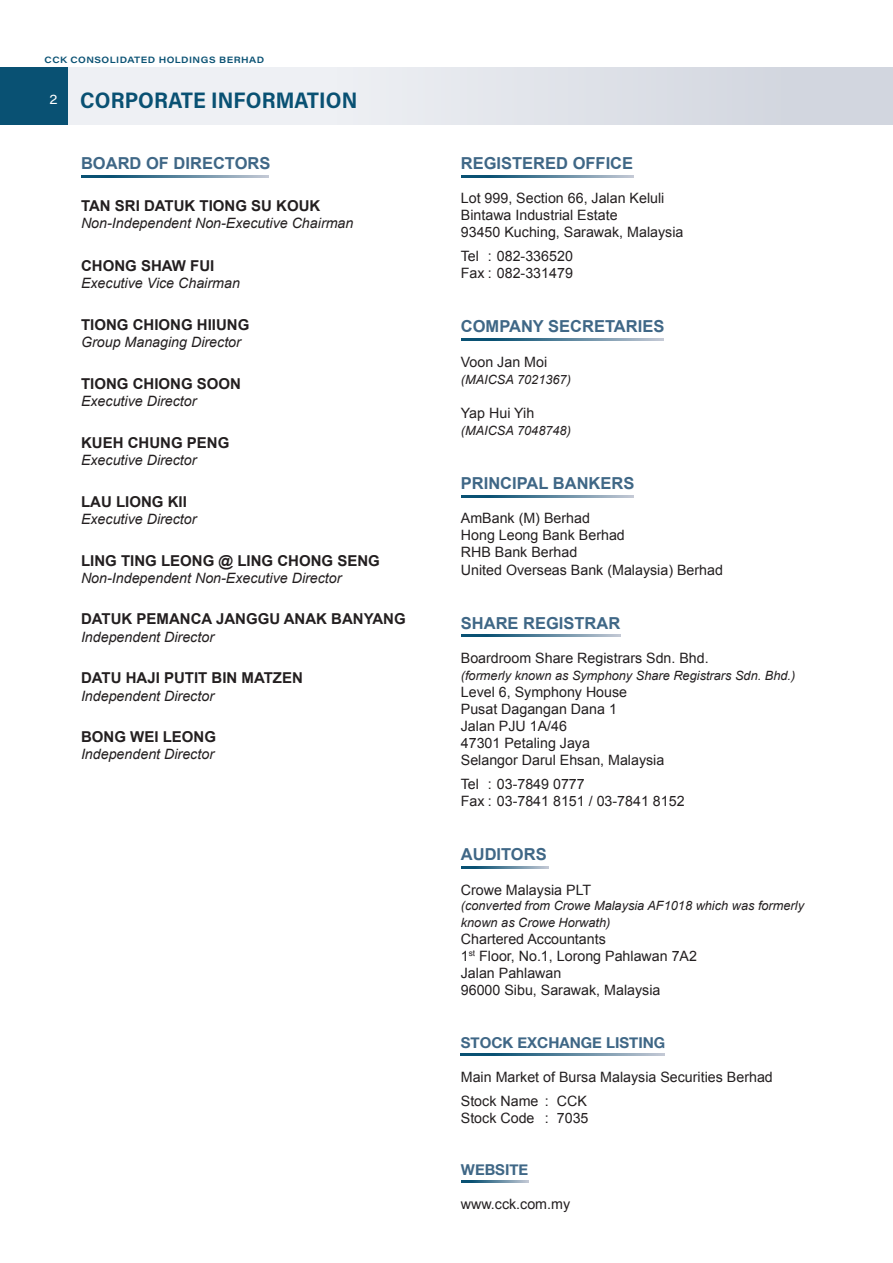
<style>
.page{position:relative;width:893px;height:1263px;background:#fff}
.page>*{position:absolute;margin:0;border:0;box-sizing:border-box;transform-origin:0 0}
.t1{font:700 22.5px "Acumin Pro Semi Cond";letter-spacing:.005em;color:#095173}
.t2{font:700 16.5px "Arial";color:#3f6786}
.t3{font:700 15px "Arial";color:#231f20}
.t4{font:700 15px "Helvetica Neue";color:#3f6786}
.t5{font:14.25px "Arial";color:#231f20}
.t6{font:italic 14.25px "Arial";color:#231f20}
.t7{font:13.5px "Acumin Pro Wide";color:#fff}
.t8{font:italic 12.75px/17.1px "Arial";color:#231f20}
.t9{font:600 9px "Acumin Pro Wide";letter-spacing:.05em;color:#095173}
</style>
<div class="page">
<div style="left:68px;top:68px;width:825px;height:57px;background:linear-gradient(to right,#f5f6f9,#d1d5de)"></div>
<div style="left:0;top:68px;width:68px;height:57px;background:#095173"></div>
<hr style="left:81px;top:175px;width:188px;height:2px;background:#c5cad6">
<hr style="left:461px;top:175px;width:173px;height:2px;background:#c5cad6">
<hr style="left:461px;top:338px;width:202px;height:2px;background:#c5cad6">
<hr style="left:461px;top:495px;width:173px;height:2px;background:#c5cad6">
<hr style="left:461px;top:634px;width:160px;height:3px;background:#c5cad6">
<hr style="left:461px;top:866px;width:88px;height:2px;background:#c5cad6">
<hr style="left:461px;top:1053px;width:204px;height:2px;background:#c5cad6">
<hr style="left:461px;top:1181px;width:67px;height:2px;background:#c5cad6">
<p class="t9" style="left:45px;top:53px;width:221px">CCK CONSOLIDATED HOLDINGS BERHAD</p>
<p class="t7" style="left:49px;top:90px;width:9px">2</p>
<p class="t1" style="left:80px;top:84px;width:279px">CORPORATE INFORMATION</p>
<p class="t2" style="left:81px;top:152px;width:191px">BOARD OF DIRECTORS</p>
<p class="t3" style="left:81px;top:196px;width:241px">TAN SRI DATUK TIONG SU KOUK</p>
<p class="t6" style="left:81px;top:214px;width:274px">Non-Independent Non-Executive Chairman</p>
<p class="t3" style="left:81px;top:256px;width:135px">CHONG SHAW FUI</p>
<p class="t6" style="left:81px;top:274px;width:160px">Executive Vice Chairman</p>
<p class="t3" style="left:81px;top:314px;width:170px">TIONG CHIONG HIIUNG</p>
<p class="t6" style="left:81px;top:333px;width:161px">Group Managing Director</p>
<p class="t3" style="left:81px;top:373px;width:162px">TIONG CHIONG SOON</p>
<p class="t6" style="left:81px;top:391px;width:117px">Executive Director</p>
<p class="t3" style="left:81px;top:432px;width:150px">KUEH CHUNG PENG</p>
<p class="t6" style="left:81px;top:450px;width:117px">Executive Director</p>
<p class="t3" style="left:81px;top:491px;width:107px">LAU LIONG KII</p>
<p class="t6" style="left:81px;top:509px;width:117px">Executive Director</p>
<p class="t3" style="left:81px;top:550px;width:300px">LING TING LEONG @ LING CHONG SENG</p>
<p class="t6" style="left:81px;top:568px;width:262px">Non-Independent Non-Executive Director</p>
<p class="t3" style="left:81px;top:609px;width:326px">DATUK PEMANCA JANGGU ANAK BANYANG</p>
<p class="t6" style="left:81px;top:627px;width:135px">Independent Director</p>
<p class="t3" style="left:81px;top:668px;width:223px">DATU HAJI PUTIT BIN MATZEN</p>
<p class="t6" style="left:81px;top:686px;width:135px">Independent Director</p>
<p class="t3" style="left:81px;top:727px;width:137px">BONG WEI LEONG</p>
<p class="t6" style="left:81px;top:745px;width:135px">Independent Director</p>
<p class="t2" style="left:461px;top:152px;width:174px">REGISTERED OFFICE</p>
<p class="t5" style="left:461px;top:189px;width:205px">Lot 999, Section 66, Jalan Keluli</p>
<p class="t5" style="left:461px;top:206px;width:158px">Bintawa Industrial Estate</p>
<p class="t5" style="left:461px;top:223px;width:224px">93450 Kuching, Sarawak, Malaysia</p>
<p class="t5" style="left:461px;top:247px;width:114px">Tel : 082-336520</p>
<p class="t5" style="left:461px;top:264px;width:114px">Fax : 082-331479</p>
<p class="t2" style="left:461px;top:316px;width:205px">COMPANY SECRETARIES</p>
<p class="t5" style="left:461px;top:352px;width:88px">Voon Jan Moi</p>
<p class="t8" style="left:461px;top:371px;width:112px">(MAICSA 7021367)</p>
<p class="t5" style="left:461px;top:404px;width:75px">Yap Hui Yih</p>
<p class="t8" style="left:461px;top:422px;width:112px">(MAICSA 7048748)</p>
<p class="t2" style="left:461px;top:472px;width:175px">PRINCIPAL BANKERS</p>
<p class="t5" style="left:461px;top:509px;width:131px">AmBank (M) Berhad</p>
<p class="t5" style="left:461px;top:526px;width:165px">Hong Leong Bank Berhad</p>
<p class="t5" style="left:461px;top:543px;width:118px">RHB Bank Berhad</p>
<p class="t5" style="left:461px;top:560px;width:264px">United Overseas Bank (Malaysia) Berhad</p>
<p class="t2" style="left:461px;top:612px;width:161px">SHARE REGISTRAR</p>
<p class="t5" style="left:461px;top:648px;width:249px">Boardroom Share Registrars Sdn. Bhd.</p>
<p class="t8" style="left:461px;top:667px;width:336px">(formerly known as Symphony Share Registrars Sdn. Bhd.)</p>
<p class="t5" style="left:461px;top:683px;width:168px">Level 6, Symphony House</p>
<p class="t5" style="left:461px;top:700px;width:158px">Pusat Dagangan Dana 1</p>
<p class="t5" style="left:461px;top:717px;width:108px">Jalan PJU 1A/46</p>
<p class="t5" style="left:461px;top:734px;width:131px">47301 Petaling Jaya</p>
<p class="t5" style="left:461px;top:751px;width:205px">Selangor Darul Ehsan, Malaysia</p>
<p class="t5" style="left:461px;top:775px;width:125px">Tel : 03-7849 0777</p>
<p class="t5" style="left:461px;top:792px;width:225px">Fax : 03-7841 8151 / 03-7841 8152</p>
<p class="t2" style="left:461px;top:844px;width:87px">AUDITORS</p>
<p class="t5" style="left:461px;top:880px;width:132px">Crowe Malaysia PLT</p>
<p class="t8" style="left:461px;top:897px;width:345px">(converted from Crowe Malaysia AF1018 which was formerly known as Crowe Horwath)</p>
<p class="t5" style="left:461px;top:930px;width:146px">Chartered Accountants</p>
<p class="t5" style="left:461px;top:947px;width:238px">1<sup>st</sup> Floor, No.1, Lorong Pahlawan 7A2</p>
<p class="t5" style="left:461px;top:964px;width:102px">Jalan Pahlawan</p>
<p class="t5" style="left:461px;top:981px;width:201px">96000 Sibu, Sarawak, Malaysia</p>
<p class="t4" style="left:461px;top:1030px;width:206px">STOCK EXCHANGE LISTING</p>
<p class="t5" style="left:461px;top:1067px;width:314px">Main Market of Bursa Malaysia Securities Berhad</p>
<p class="t5" style="left:461px;top:1091px;width:128px">Stock Name : CCK</p>
<p class="t5" style="left:461px;top:1108px;width:129px">Stock Code : 7035</p>
<p class="t4" style="left:461px;top:1158px;width:69px">WEBSITE</p>
<p class="t5" style="left:461px;top:1195px;width:111px">www.cck.com.my</p>
</div>
